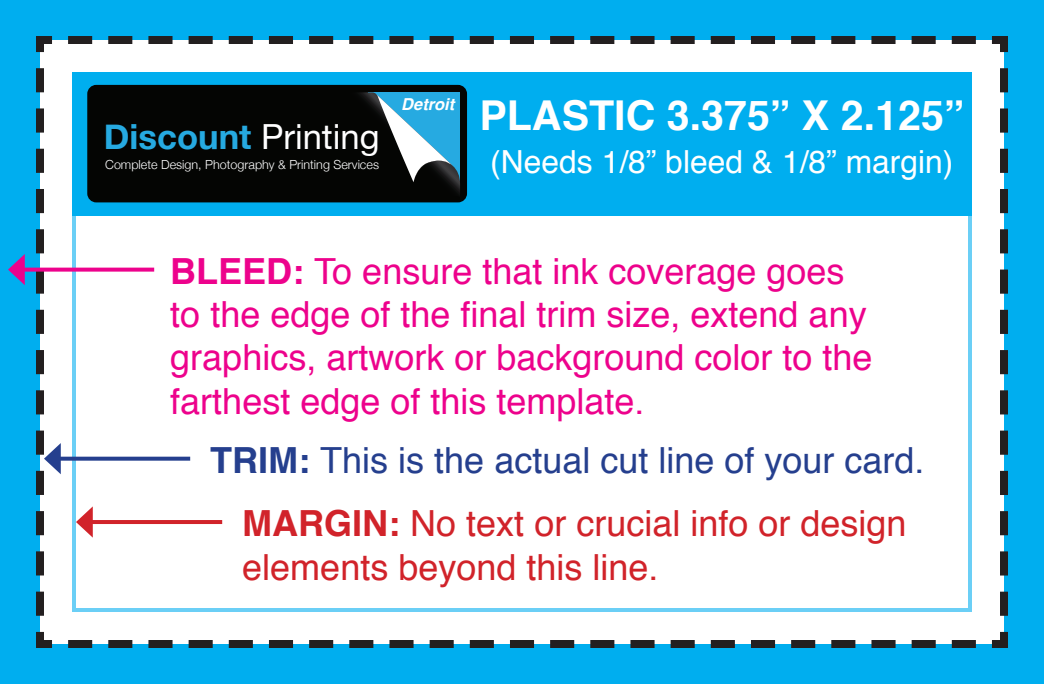
<style>
.page{position:relative;width:1044px;height:684px;background:#00aeef}
.page>*{position:absolute;margin:0;border:0;box-sizing:border-box;transform-origin:0 0}
.t1{font:700 41.2px "Helvetica";color:#fff}
.t2{font:36px/43.2px "Helvetica";color:#ed028c}
.t3{font:36px/63.2px "Helvetica";color:#253f8e;text-align:center}
.t4{font:36px "Helvetica";color:#d1232a}
.t5{font:700 34.8px "Helvetica Neue";color:#26aae1}
.t6{font:32px "Helvetica";color:#fff}
.t7{font:italic 700 16.4px "Helvetica";color:#fff}
.t8{font:300 12.4px "Helvetica Neue";color:#fff}
.s1{font-weight:400;color:#fff}
.s2{font-weight:700}
.s3{font-weight:700;color:#d1232a}
.s4{color:#d1232a}
</style>
<div class="page">
<div style="left:32px;top:36px;width:976px;height:612px;background:#fff"></div>
<div style="left:72px;top:72px;width:900px;height:144px;background:#00aeef"></div>
<div style="left:87px;top:85px;width:380px;height:117px;background:#040503;border-radius:9px"></div>
<svg style="left:358px;top:92px;width:102px;height:103px"></svg>
<svg style="left:25px;top:268px;width:129px;height:4px"></svg>
<svg style="left:8px;top:254px;width:17px;height:31px"></svg>
<svg style="left:61px;top:457px;width:129px;height:4px"></svg>
<svg style="left:36px;top:68px;width:25px;height:556px;background:#c0c9cf"></svg>
<hr style="left:91px;top:520px;width:131px;height:4px;background:#d1232a">
<svg style="left:76px;top:506px;width:17px;height:32px"></svg>
<p class="t5" style="left:104px;top:115px;width:277px">Discount <span class="s1">Printing</span></p>
<p class="t8" style="left:105px;top:157px;width:275px">Complete Design, Photography &amp; Printing Services</p>
<p class="t7" style="left:401px;top:91px;width:55px">Detroit</p>
<p class="t1" style="left:479px;top:78px;width:487px">PLASTIC 3.375” X 2.125”</p>
<p class="t6" style="left:490px;top:134px;width:465px">(Needs 1/8” bleed &amp; 1/8” margin)</p>
<p class="t2" style="left:170px;top:249px;width:704px"><span class="s2">BLEED:</span> To ensure that ink coverage goes to the edge of the final trim size, extend any graphics, artwork or background color to the farthest edge of this template.</p>
<p class="t3" style="left:210px;top:428px;width:716px"><span class="s2">TRIM:</span> This is the actual cut line of your card.<br><span class="s3">MARGIN:</span> <span class="s4">No text or crucial info or design</span></p>
<p class="t4" style="left:242px;top:536px;width:418px">elements beyond this line.</p>
</div>
